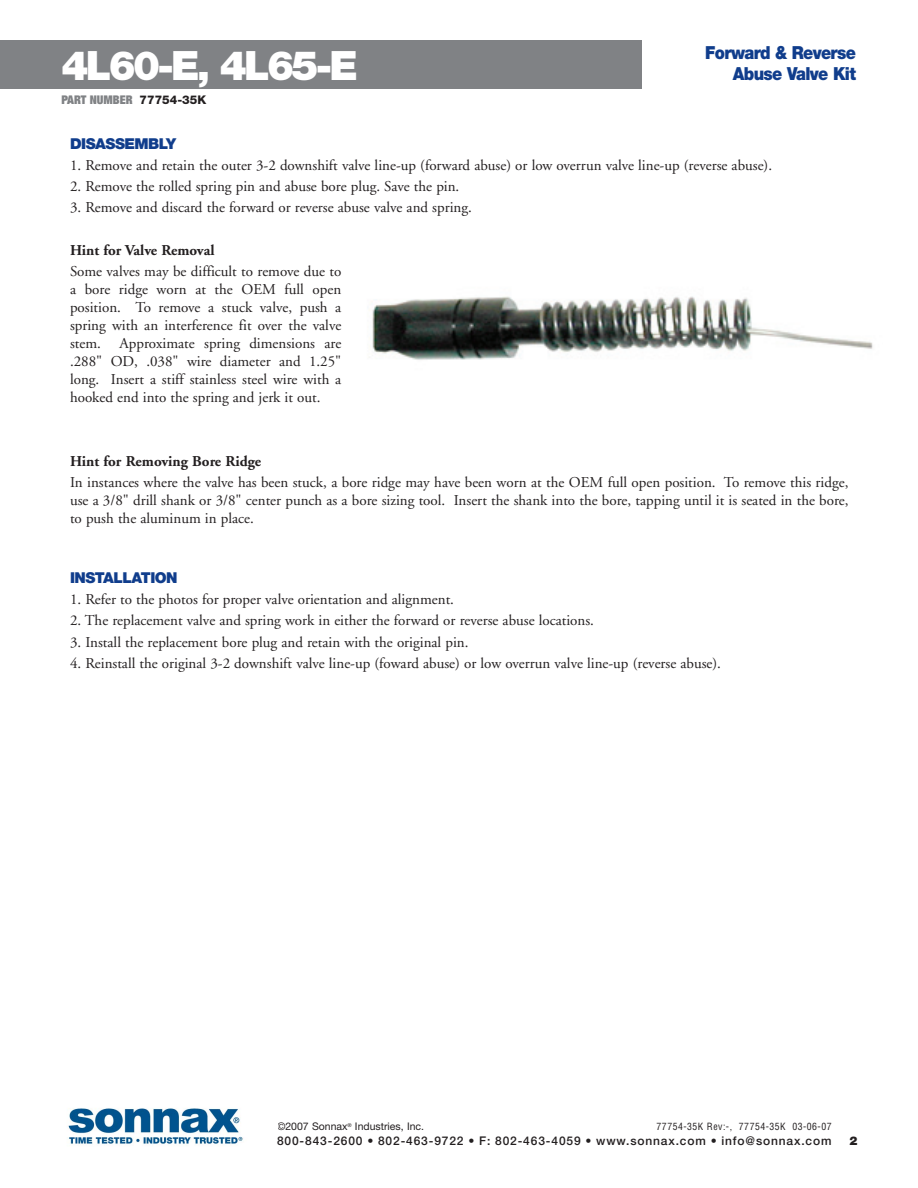
<style>
.page{position:relative;width:918px;height:1188px;background:#fff}
.page>*{position:absolute;margin:0;border:0;box-sizing:border-box;transform-origin:0 0}
.t1{font:900 40.5px "Helvetica Neue";letter-spacing:-.065em;color:#fff}
.t2{font:900 18px/21px "Helvetica Neue";letter-spacing:-.04em;color:#103d8c;text-align:right;scale:.9 1}
.t3{font:15px/18px "Adobe Garamond";color:#231f20;text-align:justify}
.t4{font:700 15px "Adobe Garamond";color:#231f20}
.t5{font:900 15px "Helvetica Neue";letter-spacing:-.035em;color:#103d8c}
.t6{font:500 12px "Helvetica Neue";letter-spacing:.07em;color:#231f20}
.t7{font:900 expanded 12px "Helvetica Neue";color:#808285}
.t8{font:900 12px "Helvetica Neue";color:#231f20}
.t9{font:10.5px "Helvetica Neue";color:#231f20}
.t10{font:condensed 9.75px "Helvetica";letter-spacing:.05em;color:#231f20}
.s1{font-weight:800;font-stretch:normal;color:#231f20}
</style>
<div class="page">
<div style="left:0;top:40px;width:61px;height:49px;background:#808285"></div>
<div style="left:21px;top:40px;width:621px;height:49px;background:#808285"></div>
<img style="left:369px;top:296px;width:504px;height:64px">
<img style="left:68px;top:1108px;width:175px;height:36px">
<h1 class="t1" style="left:62px;top:51px;width:298px">4L60-E, 4L65-E</h1>
<p class="t7" style="left:62px;top:96px;width:146px">PART NUMBER <span class="s1">77754-35K</span></p>
<p class="t2" style="left:705px;top:44px;width:169px">Forward &amp; Reverse<br>Abuse Valve Kit</p>
<p class="t5" style="left:70px;top:138px;width:108px">DISASSEMBLY</p>
<p class="t3" style="left:70px;top:157px;width:704px">1. Remove and retain the outer 3-2 downshift valve line-up (forward abuse) or low overrun valve line-up (reverse abuse).</p>
<p class="t3" style="left:70px;top:179px;width:391px">2. Remove the rolled spring pin and abuse bore plug. Save the pin.</p>
<p class="t3" style="left:70px;top:200px;width:403px">3. Remove and discard the forward or reverse abuse valve and spring.</p>
<p class="t4" style="left:70px;top:244px;width:146px">Hint for Valve Removal</p>
<p class="t3" style="left:70px;top:264px;width:273px">Some valves may be difficult to remove due to a bore ridge worn at the OEM full open position. To remove a stuck valve, push a spring with an interference fit over the valve stem. Approximate spring dimensions are .288" OD, .038" wire diameter and 1.25" long. Insert a stiff stainless steel wire with a hooked end into the spring and jerk it out.</p>
<p class="t4" style="left:70px;top:455px;width:193px">Hint for Removing Bore Ridge</p>
<p class="t3" style="left:70px;top:475px;width:780px">In instances where the valve has been stuck, a bore ridge may have been worn at the OEM full open position. To remove this ridge, use a 3/8" drill shank or 3/8" center punch as a bore sizing tool. Insert the shank into the bore, tapping until it is seated in the bore, to push the aluminum in place.</p>
<p class="t5" style="left:70px;top:573px;width:109px">INSTALLATION</p>
<p class="t3" style="left:70px;top:592px;width:386px">1. Refer to the photos for proper valve orientation and alignment.</p>
<p class="t3" style="left:70px;top:613px;width:526px">2. The replacement valve and spring work in either the forward or reverse abuse locations.</p>
<p class="t3" style="left:70px;top:634px;width:400px">3. Install the replacement bore plug and retain with the original pin.</p>
<p class="t3" style="left:70px;top:656px;width:653px">4. Reinstall the original 3-2 downshift valve line-up (foward abuse) or low overrun valve line-up (reverse abuse).</p>
<p class="t9" style="left:277px;top:1123px;width:149px">©2007 Sonnax<sup>®</sup> Industries, Inc.</p>
<p class="t10" style="left:657px;top:1123px;width:176px">77754-35K Rev:-, 77754-35K 03-06-07</p>
<p class="t6" style="left:277px;top:1137px;width:556px">800-843-2600 • 802-463-9722 • F: 802-463-4059 • www.sonnax.com • info@sonnax.com</p>
<p class="t8" style="left:850px;top:1137px;width:10px">2</p>
</div>
